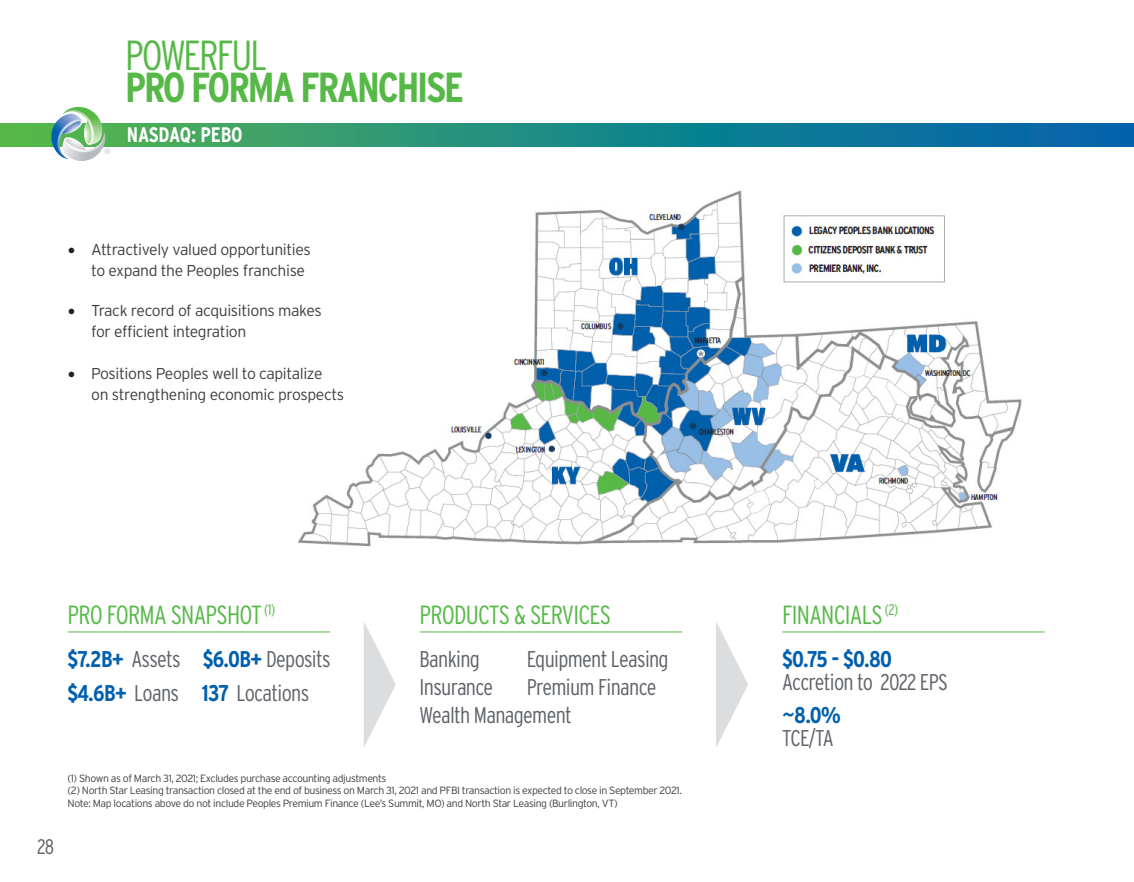
<style>
.page{position:relative;width:1134px;height:882px;background:#fff}
.page>*{position:absolute;margin:0;border:0;box-sizing:border-box;transform-origin:0 0}
.t1{font:700 42px "Interstate Condensed";letter-spacing:-.05em;color:#56b947}
.t2{font:300 42px "Interstate Condensed";letter-spacing:-.05em;color:#56b947}
.t3{font:300 26.25px "Interstate Condensed";letter-spacing:-.03em;color:#56b947}
.t4{font:300 22.75px/22.8px "Interstate Condensed";letter-spacing:-.03em;color:#5f6369}
.t5{font:700 21px "Interstate Condensed";letter-spacing:-.01em;color:#fff}
.t6{font:300 21px "Interstate Condensed";color:#636366}
.t7{font:300 15.75px/21px "Interstate";letter-spacing:-.025em;color:#3e3e3f}
.t8{font:300 10.5px "Interstate";letter-spacing:-.04em;color:#3e3e3f}
.s1{font-family:"Minion Pro";font-weight:400;font-size:21px;color:#231f20}
.s2{font-weight:700;color:#0160ad}
</style>
<div class="page">
<svg style="left:0;top:124px;width:1134px;height:22px;background:#208983"></svg>
<svg style="left:51px;top:107px;width:59px;height:54px"></svg>
<img style="left:299px;top:190px;width:723px;height:357px">
<svg style="left:364px;top:622px;width:32px;height:125px"></svg>
<svg style="left:716px;top:622px;width:32px;height:125px"></svg>
<hr style="left:68px;top:632px;width:262px;height:1px;background:#56b947">
<hr style="left:420px;top:632px;width:262px;height:1px;background:#56b947">
<hr style="left:782px;top:632px;width:263px;height:1px;background:#56b947">
<p class="t2" style="left:125px;top:32px;width:143px">POWERFUL</p>
<p class="t1" style="left:125px;top:63px;width:340px">PRO FORMA FRANCHISE</p>
<p class="t5" style="left:127px;top:123px;width:117px">NASDAQ: PEBO</p>
<p class="t7" style="left:91px;top:238px;width:221px;text-indent:-24px"><span class="s1">•</span> Attractively valued opportunities to expand the Peoples franchise</p>
<p class="t7" style="left:91px;top:300px;width:232px;text-indent:-24px"><span class="s1">•</span> Track record of acquisitions makes for efficient integration</p>
<p class="t7" style="left:91px;top:363px;width:255px;text-indent:-24px"><span class="s1">•</span> Positions Peoples well to capitalize<br>on strengthening economic prospects</p>
<p class="t6" style="left:37px;top:835px;width:18px">28</p>
<p class="t3" style="left:68px;top:600px;width:209px">PRO FORMA SNAPSHOT <sup>(1)</sup></p>
<p class="t3" style="left:420px;top:600px;width:193px">PRODUCTS &amp; SERVICES</p>
<p class="t3" style="left:782px;top:600px;width:118px">FINANCIALS <sup>(2)</sup></p>
<p class="t4" style="left:68px;top:643px;width:265px;line-height:33.2px"><span class="s2">$7.2B+</span> Assets <span class="s2">$6.0B+</span> Deposits <span class="s2">$4.6B+</span> Loans <span class="s2">137</span> Locations</p>
<p class="t4" style="left:420px;top:648px;width:62px">Banking</p>
<p class="t4" style="left:782px;top:648px;width:167px"><span class="s2">$0.75 - $0.80<br></span>Accretion to 2022 EPS</p>
<p class="t4" style="left:782px;top:704px;width:60px"><span class="s2">~8.0%<br></span>TCE/TA</p>
<p class="t4" style="left:527px;top:648px;width:144px">Equipment Leasing</p>
<p class="t4" style="left:527px;top:676px;width:131px">Premium Finance</p>
<p class="t4" style="left:420px;top:676px;width:75px">Insurance</p>
<p class="t4" style="left:420px;top:704px;width:154px">Wealth Management</p>
<p class="t8" style="left:68px;top:772px;width:320px">(1) Shown as of March 31, 2021; Excludes purchase accounting adjustments</p>
<p class="t8" style="left:68px;top:785px;width:616px">(2) North Star Leasing transaction closed at the end of business on March 31, 2021 and PFBI transaction is expected to close in September 2021.</p>
<p class="t8" style="left:68px;top:798px;width:552px">Note: Map locations above do not include Peoples Premium Finance (Lee’s Summit, MO) and North Star Leasing (Burlington, VT)</p>
</div>
